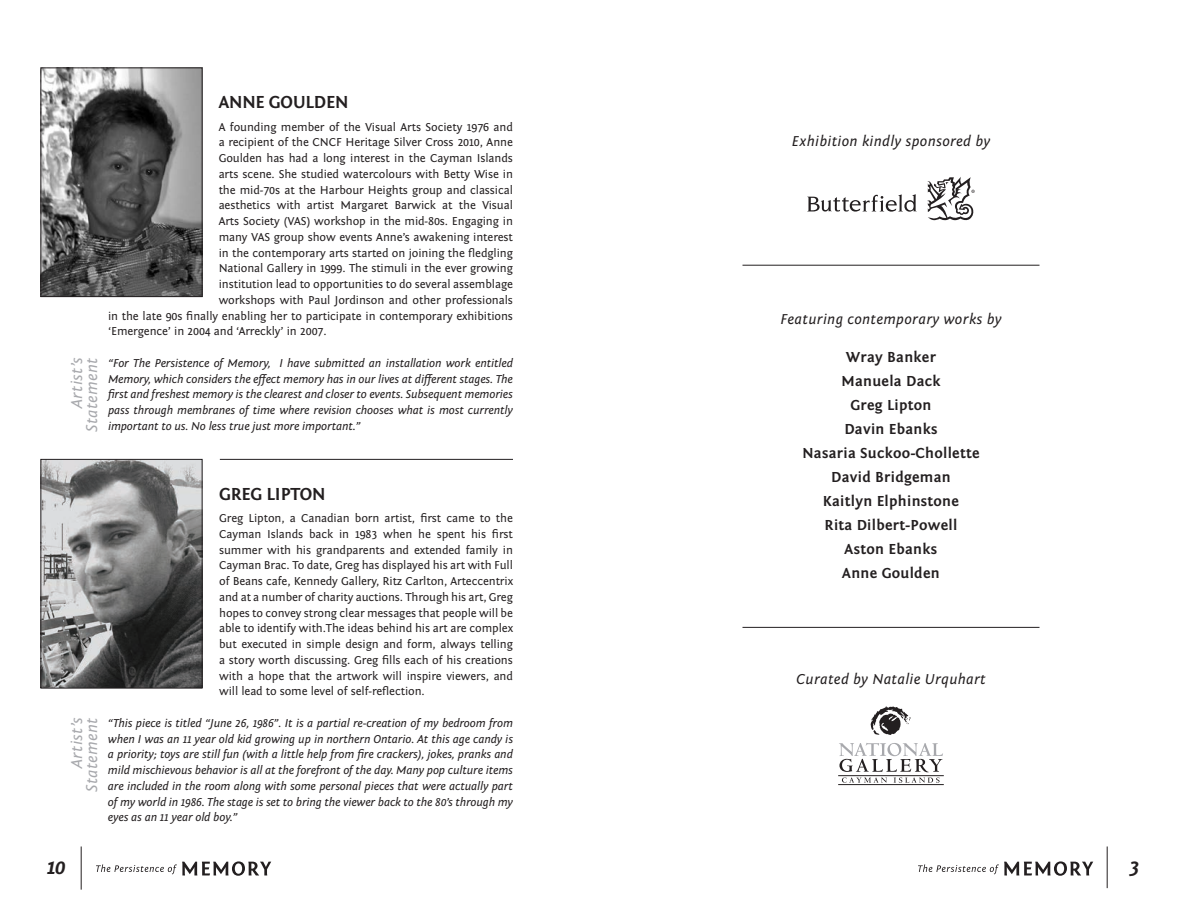
<style>
.page{position:relative;width:1188px;height:918px;background:#fff}
.page>*{position:absolute;margin:0;border:0;box-sizing:border-box;transform-origin:0 0}
.t1{font:italic 700 21px "Fontin Sans";color:#231f20}
.t2{font:700 18px "Fontin Sans";letter-spacing:-.01em;color:#231f20}
.t3{font:italic 16.5px "Fontin Sans";letter-spacing:.02em;color:#a8a9ad}
.t4{font:700 15px "Fontin Sans";letter-spacing:.02em;color:#231f20}
.t5{font:italic 15px "Fontin Sans";letter-spacing:.02em;color:#231f20}
.t6{font:12px/15.8px "Fontin Sans";letter-spacing:-.01em;color:#231f20;text-align:justify}
.t7{font:italic 12px/15.8px "Fontin Sans";letter-spacing:-.01em;color:#231f20;text-align:justify}
</style>
<div class="page">
<hr style="left:81px;top:847px;width:1px;height:43px;background:#231f20">
<hr style="left:1107px;top:847px;width:1px;height:41px;background:#231f20">
<svg style="left:96px;top:861px;width:175px;height:15px"></svg>
<svg style="left:918px;top:861px;width:175px;height:15px"></svg>
<img style="left:42px;top:459px;width:161px;height:229px">
<img style="left:42px;top:70px;width:158px;height:225px">
<div style="left:40px;top:68px;width:162px;height:229px;border:1px solid #231f20"></div>
<div style="left:40px;top:459px;width:162px;height:229px;border:1px solid #231f20"></div>
<hr style="left:220px;top:459px;width:293px;height:1px;background:#231f20">
<hr style="left:838px;top:775px;width:106px;height:1px;background:#231f20">
<hr style="left:838px;top:784px;width:106px;height:1px;background:#231f20">
<svg style="left:839px;top:743px;width:104px;height:40px"></svg>
<svg style="left:871px;top:706px;width:40px;height:29px"></svg>
<svg style="left:807px;top:194px;width:110px;height:18px"></svg>
<svg style="left:927px;top:177px;width:48px;height:44px"></svg>
<hr style="left:742px;top:265px;width:298px;height:1px;background:#231f20">
<hr style="left:742px;top:627px;width:298px;height:1px;background:#231f20">
<p class="t3" style="left:68px;top:408px;width:52px;rotate:-90deg">Artist’s</p>
<p class="t3" style="left:83px;top:432px;width:76px;rotate:-90deg">Statement</p>
<p class="t2" style="left:219px;top:92px;width:131px">Anne Goulden</p>
<p class="t6" style="left:219px;top:119px;width:296px">A founding member of the Visual Arts Society 1976 and</p>
<p class="t6" style="left:219px;top:135px;width:296px">a recipient of the CNCF Heritage Silver Cross 2010, Anne</p>
<p class="t6" style="left:219px;top:150px;width:296px">Goulden has had a long interest in the Cayman Islands</p>
<p class="t6" style="left:219px;top:166px;width:296px">arts scene. She studied watercolours with Betty Wise in</p>
<p class="t6" style="left:219px;top:182px;width:296px">the mid-70s at the Harbour Heights group and classical</p>
<p class="t6" style="left:219px;top:198px;width:296px">aesthetics with artist Margaret Barwick at the Visual</p>
<p class="t6" style="left:219px;top:213px;width:296px">Arts Society (VAS) workshop in the mid-80s. Engaging in</p>
<p class="t6" style="left:219px;top:229px;width:296px">many VAS group show events Anne’s awakening interest</p>
<p class="t6" style="left:219px;top:245px;width:296px">in the contemporary arts started on joining the fledgling</p>
<p class="t6" style="left:219px;top:261px;width:296px">National Gallery in 1999. The stimuli in the ever growing</p>
<p class="t6" style="left:219px;top:276px;width:296px">institution lead to opportunities to do several assemblage</p>
<p class="t6" style="left:219px;top:292px;width:296px">workshops with Paul Jordinson and other professionals</p>
<p class="t6" style="left:108px;top:308px;width:407px">in the late 90s finally enabling her to participate in contemporary exhibitions</p>
<p class="t6" style="left:108px;top:324px;width:220px">‘Emergence’ in 2004 and ‘Arreckly’ in 2007.</p>
<p class="t7" style="left:108px;top:355px;width:406px">“For The Persistence of Memory, I have submitted an installation work entitled Memory, which considers the effect memory has in our lives at different stages. The first and freshest memory is the clearest and closer to events. Subsequent memories pass through membranes of time where revision chooses what is most currently important to us. No less true just more important.”</p>
<p class="t3" style="left:68px;top:768px;width:52px;rotate:-90deg">Artist’s</p>
<p class="t3" style="left:83px;top:792px;width:76px;rotate:-90deg">Statement</p>
<p class="t2" style="left:219px;top:484px;width:108px">Greg Lipton</p>
<p class="t6" style="left:219px;top:510px;width:295px">Greg Lipton, a Canadian born artist, first came to the Cayman Islands back in 1983 when he spent his first summer with his grandparents and extended family in Cayman Brac. To date, Greg has displayed his art with Full of Beans cafe, Kennedy Gallery, Ritz Carlton, Arteccentrix and at a number of charity auctions. Through his art, Greg hopes to convey strong clear messages that people will be able to identify with.The ideas behind his art are complex but executed in simple design and form, always telling a story worth discussing. Greg fills each of his creations with a hope that the artwork will inspire viewers, and will lead to some level of self-reflection.</p>
<p class="t7" style="left:108px;top:715px;width:407px">“This piece is titled “June 26, 1986”. It is a partial re-creation of my bedroom from when I was an 11 year old kid growing up in northern Ontario. At this age candy is a priority; toys are still fun (with a little help from fire crackers), jokes, pranks and mild mischievous behavior is all at the forefront of the day. Many pop culture items are included in the room along with some personal pieces that were actually part of my world in 1986. The stage is set to bring the viewer back to the 80’s through my eyes as an 11 year old boy.”</p>
<p class="t5" style="left:792px;top:133px;width:200px">Exhibition kindly sponsored by</p>
<p class="t5" style="left:780px;top:311px;width:223px">Featuring contemporary works by</p>
<p class="t4" style="left:846px;top:349px;width:92px">Wray Banker</p>
<p class="t4" style="left:841px;top:373px;width:101px">Manuela Dack</p>
<p class="t4" style="left:851px;top:397px;width:82px">Greg Lipton</p>
<p class="t4" style="left:844px;top:421px;width:95px">Davin Ebanks</p>
<p class="t4" style="left:802px;top:445px;width:179px">Nasaria Suckoo-Chollette</p>
<p class="t4" style="left:831px;top:469px;width:121px">David Bridgeman</p>
<p class="t4" style="left:823px;top:493px;width:138px">Kaitlyn Elphinstone</p>
<p class="t4" style="left:825px;top:517px;width:134px">Rita Dilbert-Powell</p>
<p class="t4" style="left:845px;top:541px;width:94px">Aston Ebanks</p>
<p class="t4" style="left:842px;top:565px;width:99px">Anne Goulden</p>
<p class="t5" style="left:796px;top:671px;width:191px">Curated by Natalie Urquhart</p>
<p class="t1" style="left:47px;top:856px;width:20px">10</p>
<p class="t1" style="left:1130px;top:856px;width:12px">3</p>
</div>
